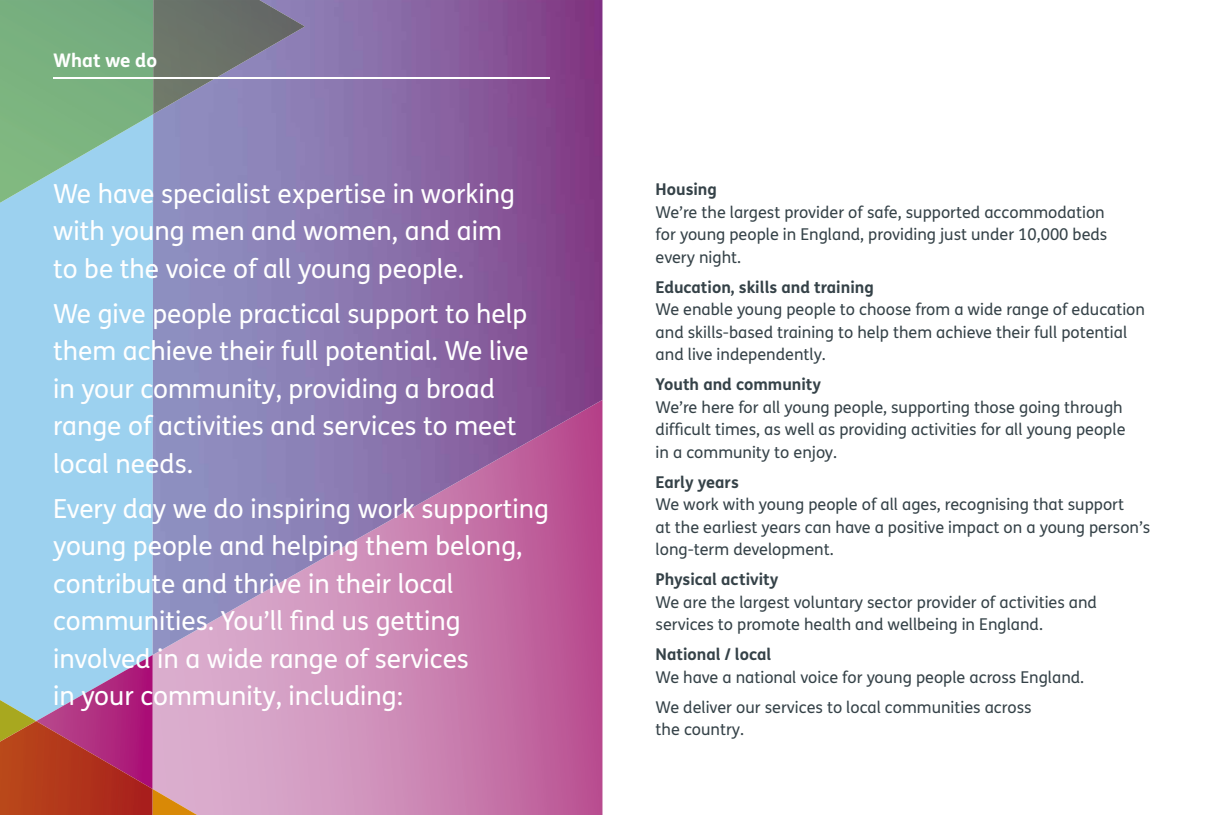
<style>
.page{position:relative;width:1205px;height:815px;background:#fff}
.page>*{position:absolute;margin:0;border:0;box-sizing:border-box;transform-origin:0 0}
.t1{font:26.25px/37.5px "FS Me";color:#fff}
.t2{font:700 18.75px "FS Me";color:#fff}
.t3{font:16.25px/22.5px "FS Me";color:#354248}
.t4{font:700 16.25px "FS Me";color:#354248}
</style>
<div class="page">
<img style="left:0;top:203px;width:153px;height:612px">
<img style="left:0;top:0;width:153px;height:203px">
<img style="left:0;top:700px;width:36px;height:42px">
<img style="left:153px;top:655px;width:449px;height:160px">
<img style="left:153px;top:0;width:449px;height:655px">
<img style="left:153px;top:0;width:152px;height:114px">
<img style="left:153px;top:789px;width:44px;height:26px">
<img style="left:36px;top:655px;width:117px;height:134px">
<img style="left:92px;top:655px;width:61px;height:34px">
<svg style="left:152px;top:789px;width:1px;height:26px"></svg>
<hr style="left:53px;top:77px;width:496px;height:1px;background:#fff">
<p class="t2" style="left:53px;top:46px;width:105px">What we do</p>
<h1 class="t1" style="left:53px;top:174px;width:463px">We have specialist expertise in working with young men and women, and aim to be the voice of all young people.</h1>
<h1 class="t1" style="left:53px;top:294px;width:477px">We give people practical support to help them achieve their full potential. We live in your community, providing a broad range of activities and services to meet local needs.</h1>
<h1 class="t1" style="left:53px;top:489px;width:497px">Every day we do inspiring work supporting young people and helping them belong, contribute and thrive in their local communities. You’ll find us getting involved in a wide range of services<br>in your community, including:</h1>
<p class="t4" style="left:656px;top:177px;width:63px">Housing</p>
<p class="t3" style="left:656px;top:200px;width:453px">We’re the largest provider of safe, supported accommodation for young people in England, providing just under 10,000 beds every night.</p>
<p class="t4" style="left:656px;top:274px;width:220px">Education, skills and training</p>
<p class="t3" style="left:656px;top:298px;width:491px">We enable young people to choose from a wide range of education and skills-based training to help them achieve their full potential and live independently.</p>
<p class="t4" style="left:656px;top:372px;width:167px">Youth and community</p>
<p class="t3" style="left:656px;top:395px;width:471px">We’re here for all young people, supporting those going through difficult times, as well as providing activities for all young people in a community to enjoy.</p>
<p class="t4" style="left:656px;top:469px;width:85px">Early years</p>
<p class="t3" style="left:656px;top:493px;width:496px">We work with young people of all ages, recognising that support<br>at the earliest years can have a positive impact on a young person’s long-term development.</p>
<p class="t4" style="left:656px;top:567px;width:124px">Physical activity</p>
<p class="t3" style="left:656px;top:590px;width:443px">We are the largest voluntary sector provider of activities and services to promote health and wellbeing in England.</p>
<p class="t4" style="left:656px;top:642px;width:117px">National / local</p>
<p class="t3" style="left:656px;top:662px;width:430px;line-height:30px">We have a national voice for young people across England.<br>We deliver our services to local communities across</p>
<p class="t3" style="left:656px;top:718px;width:90px">the country.</p>
</div>
